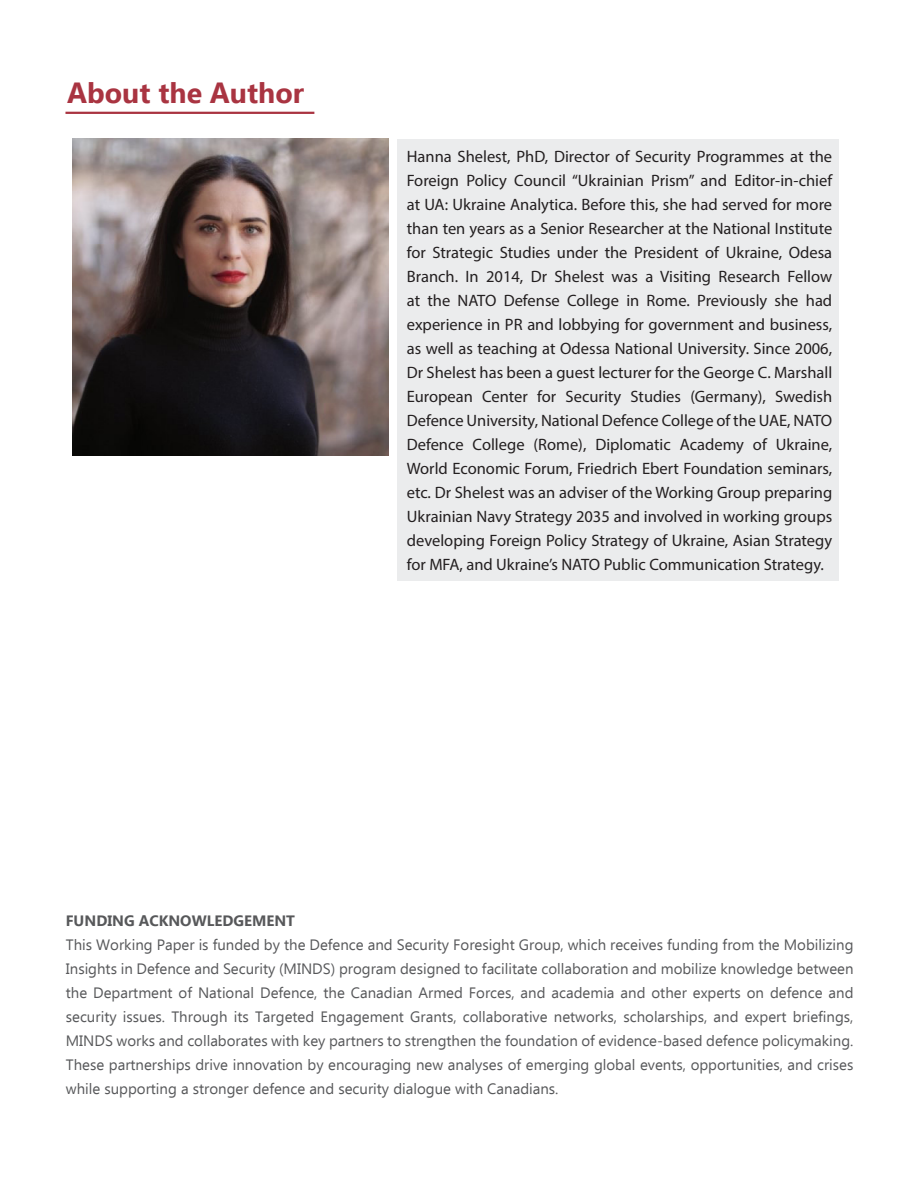
<style>
.page{position:relative;width:918px;height:1188px;background:#fff}
.page>*{position:absolute;margin:0;border:0;box-sizing:border-box;transform-origin:0 0}
.t1{font:700 28.5px "Ebrima";color:#a93441}
.t2{font:16.5px/24px "Myriad Pro";color:#231f20;text-align:justify}
.t3{font:15px/24px "Ebrima";color:#57585a;text-align:justify}
.t4{font:700 15px "Ebrima";color:#57585a}
</style>
<div class="page">
<div style="left:398px;top:139px;width:441px;height:441px;background:#ebeced"></div>
<hr style="left:65px;top:112px;width:249px;height:2px;background:#a93441">
<img style="left:72px;top:139px;width:317px;height:316px">
<p class="t1" style="left:67px;top:71px;width:239px">About the Author</p>
<p class="t2" style="left:407px;top:144px;width:427px">Hanna Shelest, PhD, Director of Security Programmes at the Foreign Policy Council “Ukrainian Prism” and Editor-in-chief at UA: Ukraine Analytica. Before this, she had served for more than ten years as a Senior Researcher at the National Institute for Strategic Studies under the President of Ukraine, Odesa Branch. In 2014, Dr Shelest was a Visiting Research Fellow at the NATO Defense College in Rome. Previously she had experience in PR and lobbying for government and business, as well as teaching at Odessa National University. Since 2006, Dr Shelest has been a guest lecturer for the George C. Marshall European Center for Security Studies (Germany), Swedish Defence University, National Defence College of the UAE, NATO Defence College (Rome), Diplomatic Academy of Ukraine, World Economic Forum, Friedrich Ebert Foundation seminars, etc. Dr Shelest was an adviser of the Working Group preparing Ukrainian Navy Strategy 2035 and involved in working groups developing Foreign Policy Strategy of Ukraine, Asian Strategy for MFA, and Ukraine’s NATO Public Communication Strategy.</p>
<p class="t4" style="left:66px;top:909px;width:231px">FUNDING ACKNOWLEDGEMENT</p>
<p class="t3" style="left:66px;top:932px;width:789px">This Working Paper is funded by the Defence and Security Foresight Group, which receives funding from the Mobilizing Insights in Defence and Security (MINDS) program designed to facilitate collaboration and mobilize knowledge between the Department of National Defence, the Canadian Armed Forces, and academia and other experts on defence and security issues. Through its Targeted Engagement Grants, collaborative networks, scholarships, and expert briefings, MINDS works and collaborates with key partners to strengthen the foundation of evidence-based defence policymaking.<br>These partnerships drive innovation by encouraging new analyses of emerging global events, opportunities, and crises while supporting a stronger defence and security dialogue with Canadians.</p>
</div>
